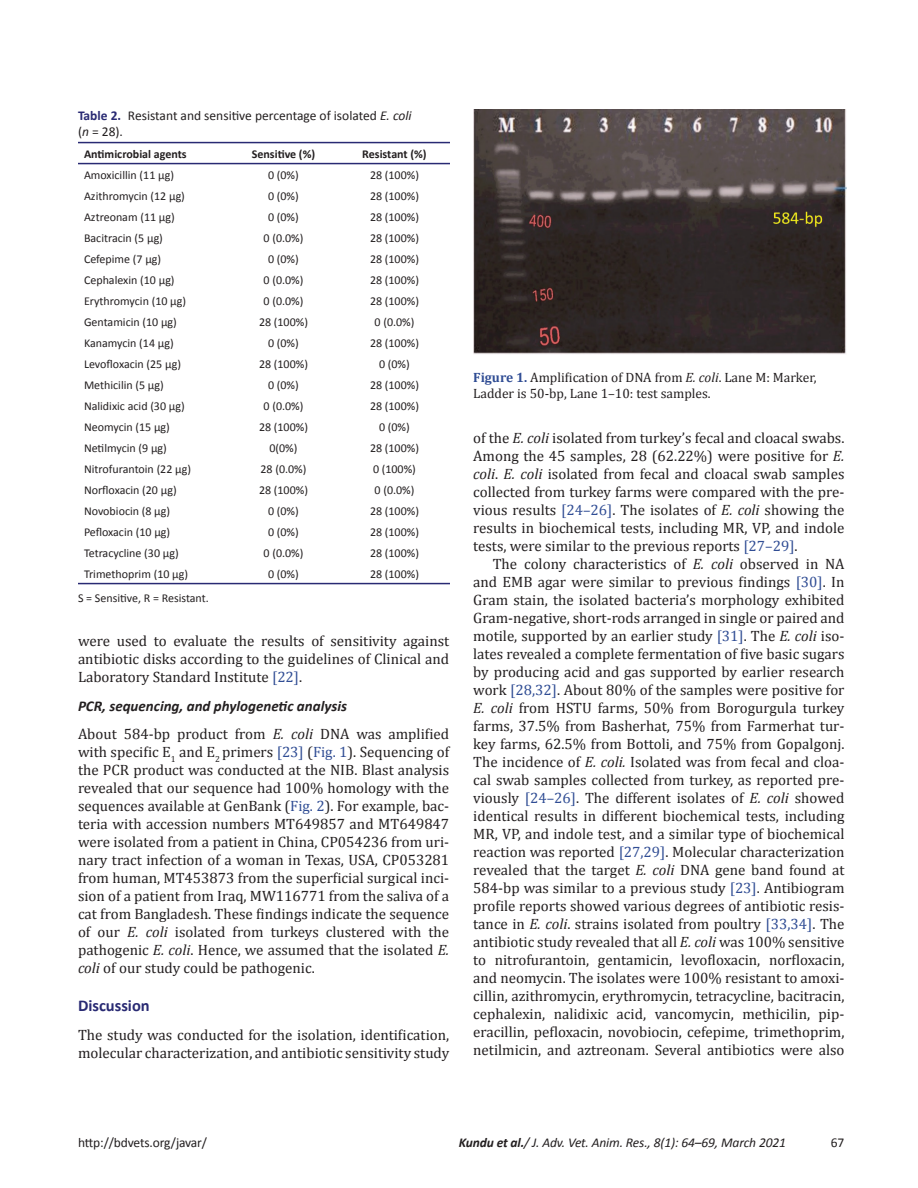
<style>
.page{position:relative;width:918px;height:1188px;background:#fff}
.page>*{position:absolute;margin:0;border:0;box-sizing:border-box;transform-origin:0 0}
.Head_A{font:700 16.5px "Calibri";color:#292a73}
.Para_Indent{font:15px/18px "Cambria";color:#231f20;text-align:justify}
.Para_1st{font:15px/18px "Cambria";color:#231f20;text-align:justify}
.Head_B{font:italic 700 15px "Calibri";color:#231f20}
.Table_Caption{font:13.5px/16.2px "Calibri";letter-spacing:-.01em;color:#231f20}
.t1{font:13.5px/16.2px "Cambria";color:#231f20}
.t2{font:italic 13.5px "Calibri";letter-spacing:-.01em;color:#231f20}
.Table_text{font:12px "Calibri";color:#231f20}
.Table_text-2{font:700 12px "Calibri";color:#231f20}
.s1{font-weight:700;color:#292a73}
.s2{font-style:italic}
.s3{color:#304d94}
.s4{font-weight:700;color:#304d94}
.s5{font-weight:700}
</style>
<div class="page">
<hr style="left:78px;top:583px;width:150px;height:1px;background:#292a73">
<hr style="left:228px;top:583px;width:111px;height:1px;background:#292a73">
<hr style="left:339px;top:583px;width:111px;height:1px;background:#292a73">
<hr style="left:78px;top:142px;width:150px;height:1px;background:#292a73">
<hr style="left:228px;top:142px;width:111px;height:1px;background:#292a73">
<hr style="left:339px;top:142px;width:111px;height:1px;background:#292a73">
<hr style="left:78px;top:163px;width:150px;height:1px;background:#292a73">
<hr style="left:228px;top:163px;width:111px;height:1px;background:#292a73">
<hr style="left:339px;top:163px;width:111px;height:1px;background:#292a73">
<img style="left:473px;top:110px;width:373px;height:244px">
<p class="Table_Caption" style="left:78px;top:106px;width:335px"><span class="s1">Table 2.</span> Resistant and sensitive percentage of isolated <span class="s2">E. coli </span>(<span class="s2">n</span> = 28).</p>
<p class="Table_text-2" style="left:84px;top:146px;width:104px">Antimicrobial agents</p>
<p class="Table_text-2" style="left:252px;top:146px;width:65px">Sensitive (%)</p>
<p class="Table_text-2" style="left:362px;top:146px;width:66px">Resistant (%)</p>
<p class="Table_text" style="left:84px;top:167px;width:92px">Amoxicillin (11 µg)</p>
<p class="Table_text" style="left:268px;top:167px;width:32px">0 (0%)</p>
<p class="Table_text" style="left:370px;top:167px;width:50px">28 (100%)</p>
<p class="Table_text" style="left:84px;top:188px;width:102px">Azithromycin (12 µg)</p>
<p class="Table_text" style="left:268px;top:188px;width:32px">0 (0%)</p>
<p class="Table_text" style="left:370px;top:188px;width:50px">28 (100%)</p>
<p class="Table_text" style="left:84px;top:209px;width:92px">Aztreonam (11 µg)</p>
<p class="Table_text" style="left:268px;top:209px;width:32px">0 (0%)</p>
<p class="Table_text" style="left:370px;top:209px;width:50px">28 (100%)</p>
<p class="Table_text" style="left:84px;top:230px;width:80px">Bacitracin (5 µg)</p>
<p class="Table_text" style="left:264px;top:230px;width:41px">0 (0.0%)</p>
<p class="Table_text" style="left:370px;top:230px;width:50px">28 (100%)</p>
<p class="Table_text" style="left:84px;top:251px;width:79px">Cefepime (7 µg)</p>
<p class="Table_text" style="left:268px;top:251px;width:32px">0 (0%)</p>
<p class="Table_text" style="left:370px;top:251px;width:50px">28 (100%)</p>
<p class="Table_text" style="left:84px;top:272px;width:92px">Cephalexin (10 µg)</p>
<p class="Table_text" style="left:264px;top:272px;width:41px">0 (0.0%)</p>
<p class="Table_text" style="left:370px;top:272px;width:50px">28 (100%)</p>
<p class="Table_text" style="left:84px;top:293px;width:104px">Erythromycin (10 µg)</p>
<p class="Table_text" style="left:264px;top:293px;width:41px">0 (0.0%)</p>
<p class="Table_text" style="left:370px;top:293px;width:50px">28 (100%)</p>
<p class="Table_text" style="left:84px;top:314px;width:94px">Gentamicin (10 µg)</p>
<p class="Table_text" style="left:259px;top:314px;width:50px">28 (100%)</p>
<p class="Table_text" style="left:375px;top:314px;width:41px">0 (0.0%)</p>
<p class="Table_text" style="left:84px;top:335px;width:91px">Kanamycin (14 µg)</p>
<p class="Table_text" style="left:268px;top:335px;width:32px">0 (0%)</p>
<p class="Table_text" style="left:370px;top:335px;width:50px">28 (100%)</p>
<p class="Table_text" style="left:84px;top:356px;width:99px">Levofloxacin (25 µg)</p>
<p class="Table_text" style="left:259px;top:356px;width:50px">28 (100%)</p>
<p class="Table_text" style="left:379px;top:356px;width:32px">0 (0%)</p>
<p class="Table_text" style="left:84px;top:377px;width:81px">Methicilin (5 µg)</p>
<p class="Table_text" style="left:268px;top:377px;width:32px">0 (0%)</p>
<p class="Table_text" style="left:370px;top:377px;width:50px">28 (100%)</p>
<p class="Table_text" style="left:84px;top:398px;width:102px">Nalidixic acid (30 µg)</p>
<p class="Table_text" style="left:264px;top:398px;width:41px">0 (0.0%)</p>
<p class="Table_text" style="left:370px;top:398px;width:50px">28 (100%)</p>
<p class="Table_text" style="left:84px;top:419px;width:87px">Neomycin (15 µg)</p>
<p class="Table_text" style="left:259px;top:419px;width:50px">28 (100%)</p>
<p class="Table_text" style="left:379px;top:419px;width:32px">0 (0%)</p>
<p class="Table_text" style="left:84px;top:440px;width:84px">Netilmycin (9 µg)</p>
<p class="Table_text" style="left:269px;top:440px;width:30px">0(0%)</p>
<p class="Table_text" style="left:370px;top:440px;width:50px">28 (100%)</p>
<p class="Table_text" style="left:84px;top:461px;width:109px">Nitrofurantoin (22 µg)</p>
<p class="Table_text" style="left:261px;top:461px;width:47px">28 (0.0%)</p>
<p class="Table_text" style="left:373px;top:461px;width:44px">0 (100%)</p>
<p class="Table_text" style="left:84px;top:482px;width:94px">Norfloxacin (20 µg)</p>
<p class="Table_text" style="left:259px;top:482px;width:50px">28 (100%)</p>
<p class="Table_text" style="left:375px;top:482px;width:41px">0 (0.0%)</p>
<p class="Table_text" style="left:84px;top:503px;width:88px">Novobiocin (8 µg)</p>
<p class="Table_text" style="left:268px;top:503px;width:32px">0 (0%)</p>
<p class="Table_text" style="left:370px;top:503px;width:50px">28 (100%)</p>
<p class="Table_text" style="left:84px;top:524px;width:88px">Pefloxacin (10 µg)</p>
<p class="Table_text" style="left:268px;top:524px;width:32px">0 (0%)</p>
<p class="Table_text" style="left:370px;top:524px;width:50px">28 (100%)</p>
<p class="Table_text" style="left:84px;top:545px;width:96px">Tetracycline (30 µg)</p>
<p class="Table_text" style="left:264px;top:545px;width:41px">0 (0.0%)</p>
<p class="Table_text" style="left:370px;top:545px;width:50px">28 (100%)</p>
<p class="Table_text" style="left:84px;top:566px;width:106px">Trimethoprim (10 µg)</p>
<p class="Table_text" style="left:268px;top:566px;width:32px">0 (0%)</p>
<p class="Table_text" style="left:370px;top:566px;width:50px">28 (100%)</p>
<p class="Table_text" style="left:78px;top:590px;width:132px">S = Sensitive, R = Resistant.</p>
<p class="Para_1st" style="left:78px;top:632px;width:373px">were used to evaluate the results of sensitivity against antibiotic disks according to the guidelines of Clinical and Laboratory Standard Institute <span class="s3">[22]</span>.</p>
<p class="Head_B" style="left:78px;top:697px;width:270px">PCR, sequencing, and phylogenetic analysis</p>
<p class="Para_1st" style="left:78px;top:725px;width:373px">About 584-bp product from <span class="s2">E. coli</span> DNA was amplified with specific E<sub>1</sub> and E<sub>2</sub> primers <span class="s3">[23]</span> (<span class="s3">Fig. 1</span>). Sequencing of the PCR product was conducted at the NIB. Blast analysis revealed that our sequence had 100% homology with the sequences available at GenBank (<span class="s3">Fig. 2</span>). For example, bac&shy;teria with accession numbers MT649857 and MT649847 were isolated from a patient in China, CP054236 from uri&shy;nary tract infection of a woman in Texas, USA, CP053281 from human, MT453873 from the superficial surgical inci&shy;sion of a patient from Iraq, MW116771 from the saliva of a cat from Bangladesh. These findings indicate the sequence of our <span class="s2">E. coli</span> isolated from turkeys clustered with the pathogenic <span class="s2">E. coli</span>. Hence, we assumed that the isolated <span class="s2">E. coli</span> of our study could be pathogenic.</p>
<p class="Head_A" style="left:78px;top:995px;width:73px">Discussion</p>
<p class="Para_1st" style="left:78px;top:1026px;width:373px">The study was conducted for the isolation, identification, molecular characterization, and antibiotic sensitivity study</p>
<p class="t1" style="left:473px;top:369px;width:345px"><span class="s4">Figure 1.</span> Amplification of DNA from <span class="s2">E. coli</span>. Lane M: Marker,<br>Ladder is 50-bp, Lane 1–10: test samples.</p>
<p class="Para_1st" style="left:473px;top:429px;width:373px">of the <span class="s2">E. coli</span> isolated from turkey’s fecal and cloacal swabs.<br>Among the 45 samples, 28 (62.22%) were positive for <span class="s2">E. coli</span>. <span class="s2">E. coli</span> isolated from fecal and cloacal swab samples collected from turkey farms were compared with the pre&shy;vious results <span class="s3">[24–26]</span>. The isolates of <span class="s2">E. coli</span> showing the results in biochemical tests, including MR, VP, and indole tests, were similar to the previous reports <span class="s3">[27–29]</span>.</p>
<p class="Para_Indent" style="left:473px;top:555px;width:373px;text-indent:20px">The colony characteristics of <span class="s2">E. coli</span> observed in NA and EMB agar were similar to previous findings <span class="s3">[30]</span>. In Gram stain, the isolated bacteria’s morphology exhibited Gram-negative, short-rods arranged in single or paired and motile, supported by an earlier study <span class="s3">[31]</span>. The <span class="s2">E. coli</span> iso&shy;lates revealed a complete fermentation of five basic sugars by producing acid and gas supported by earlier research work <span class="s3">[28,32]</span>. About 80% of the samples were positive for <span class="s2">E. coli</span> from HSTU farms, 50% from Borogurgula turkey farms, 37.5% from Basherhat, 75% from Farmerhat tur&shy;key farms, 62.5% from Bottoli, and 75% from Gopalgonj.<br>The incidence of <span class="s2">E. coli.</span> Isolated was from fecal and cloa&shy;cal swab samples collected from turkey, as reported pre&shy;viously <span class="s3">[24–26]</span>. The different isolates of <span class="s2">E. coli</span> showed identical results in different biochemical tests, including MR, VP, and indole test, and a similar type of biochemical reaction was reported <span class="s3">[27,29]</span>. Molecular characterization revealed that the target <span class="s2">E. coli</span> DNA gene band found at 584-bp was similar to a previous study <span class="s3">[23]</span>. Antibiogram profile reports showed various degrees of antibiotic resis&shy;tance in <span class="s2">E. coli</span>. strains isolated from poultry <span class="s3">[33,34]</span>. The antibiotic study revealed that all <span class="s2">E. coli</span> was 100% sensitive to nitrofurantoin, gentamicin, levofloxacin, norfloxacin, and neomycin. The isolates were 100% resistant to amoxi&shy;cillin, azithromycin, erythromycin, tetracycline, bacitracin, cephalexin, nalidixic acid, vancomycin, methicilin, pip&shy;eracillin, pefloxacin, novobiocin, cefepime, trimethoprim, netilmicin, and aztreonam. Several antibiotics were also</p>
<p class="Table_Caption" style="left:78px;top:1133px;width:131px">http://bdvets.org/javar/</p>
<p class="t2" style="left:459px;top:1134px;width:329px"><span class="s5">Kundu et al.</span>/ J. Adv. Vet. Anim. Res., 8(1): 64–69, March 2021</p>
<p class="Table_Caption" style="left:831px;top:1133px;width:15px">67</p>
</div>
